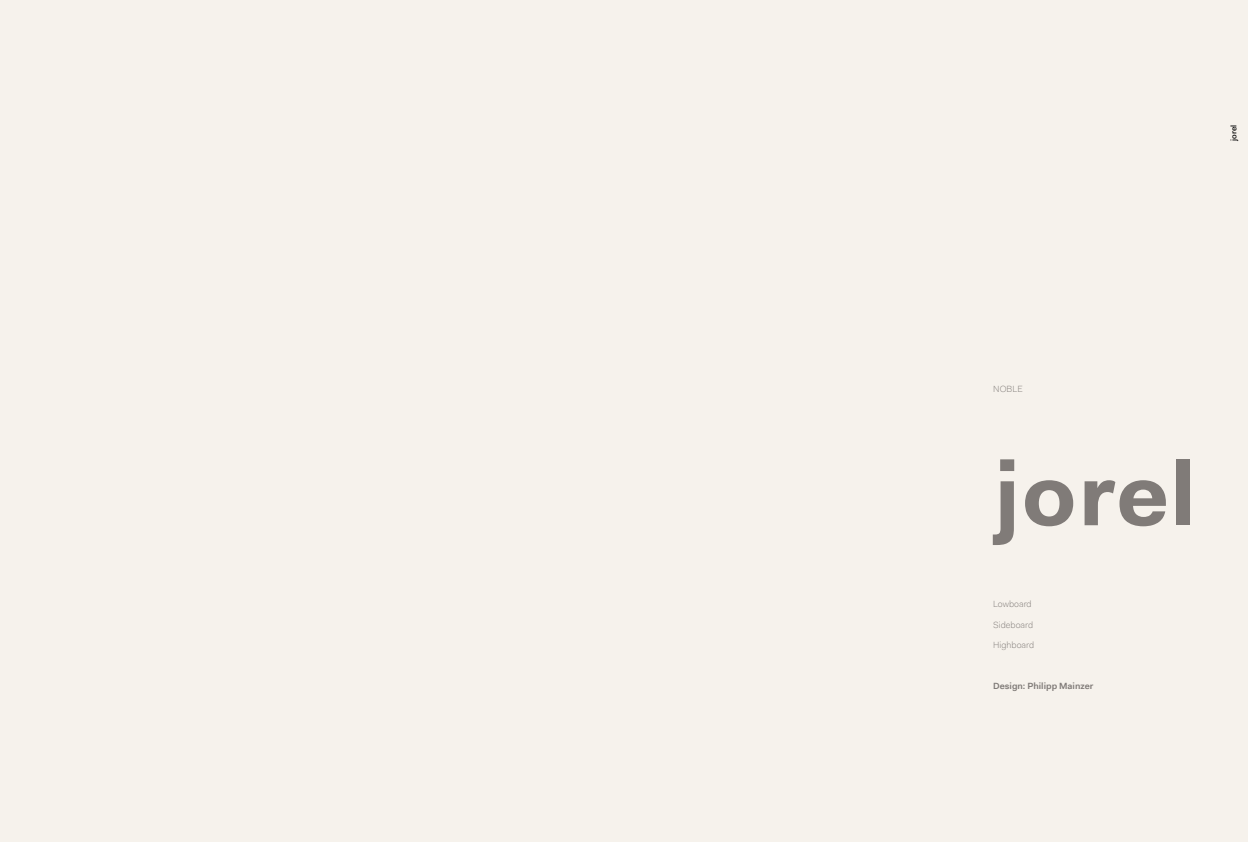
<style>
.page{position:relative;width:1248px;height:842px;background:#fff}
.page>*{position:absolute;margin:0;border:0;box-sizing:border-box;transform-origin:0 0}
.t1{font:700 90px "Fakt TT";letter-spacing:.02em;color:#807b78}
.t2{font:300 9px "Fakt TT";color:#807b78}
.t3{font:600 9px "Fakt TT";color:#807b78}
.t4{font:500 8px "Fakt TT";color:#000}
</style>
<div class="page">
<div style="left:0;top:0;width:1247px;height:842px;background:#f6f2ec"></div>
<p class="t4" style="left:1230px;top:141px;width:17px;rotate:-90deg">jorel</p>
<p class="t2" style="left:993px;top:385px;width:31px">NOBLE</p>
<h1 class="t1" style="left:994px;top:459px;width:203px">jorel</h1>
<p class="t2" style="left:993px;top:601px;width:40px">Lowboard</p>
<p class="t2" style="left:993px;top:621px;width:41px">Sideboard</p>
<p class="t2" style="left:993px;top:642px;width:42px">Highboard</p>
<p class="t3" style="left:993px;top:683px;width:102px">Design: Philipp Mainzer</p>
</div>
